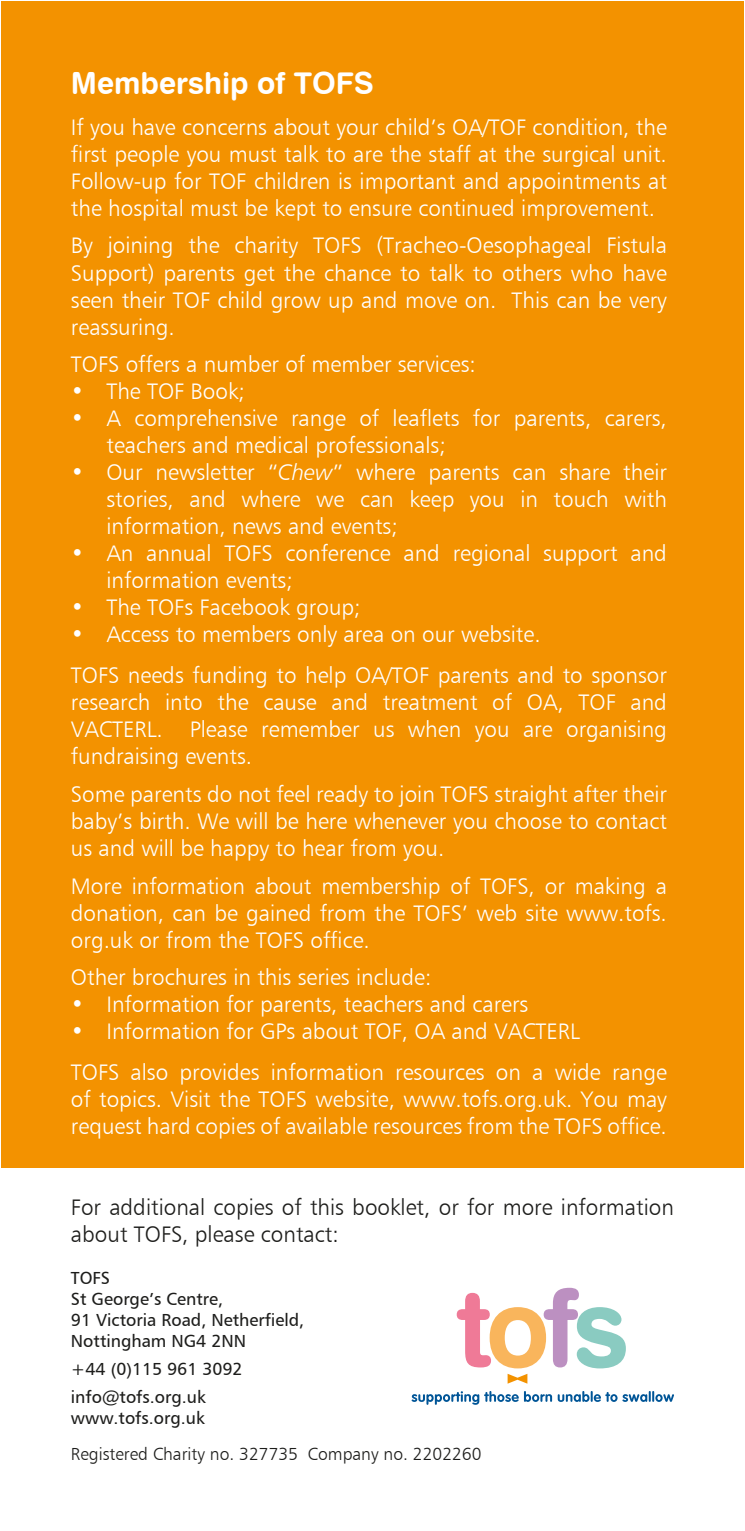
<style>
.page{position:relative;width:745px;height:1531px;background:#fff}
.page>*{position:absolute;margin:0;border:0;box-sizing:border-box;transform-origin:0 0}
.t1{font:30px "Swiss 721 BT Bold Rounded";color:#fff}
.t2{font:22.5px/27px "Humanist 777 BT Light B";color:#fff;text-align:justify}
.t3{font:22.5px/27px "Humanist 777 BT Light B";color:#1d1d1b}
.t4{font:17.5px/21px "Humanist 777 BT Roman B";color:#1d1d1b}
.t5{font:17.5px "Humanist 777 BT Light B";color:#1d1d1b}
.s1{font-family:"Humanist 777 BT Light Italic B"}
</style>
<div class="page">
<div style="left:1px;top:1px;width:742px;height:1166px;background:#f39200"></div>
<svg style="left:411px;top:1391px;width:140px;height:14px"></svg>
<svg style="left:557px;top:1391px;width:55px;height:11px"></svg>
<svg style="left:610px;top:1394px;width:7px;height:8px"></svg>
<svg style="left:622px;top:1391px;width:51px;height:11px"></svg>
<svg style="left:456px;top:1288px;width:169px;height:80px"></svg>
<svg style="left:507px;top:1374px;width:20px;height:9px"></svg>
<h1 class="t1" style="left:71px;top:64px;width:304px">Membership of TOFS</h1>
<p class="t2" style="left:71px;top:113px;width:597px">If you have concerns about your child’s OA/TOF condition, the first people you must talk to are the staff at the surgical unit.<br>Follow-up for TOF children is important and appointments at the hospital must be kept to ensure continued improvement.</p>
<p class="t2" style="left:71px;top:232px;width:597px">By joining the charity TOFS (Tracheo-Oesophageal Fistula Support) parents get the chance to talk to others who have seen their TOF child grow up and move on. This can be very reassuring.</p>
<p class="t2" style="left:71px;top:350px;width:406px">TOFS offers a number of member services:</p>
<p class="t2" style="left:71px;top:377px;width:175px">• The TOF Book;</p>
<p class="t2" style="left:106px;top:404px;width:561px;text-indent:-35px">• A comprehensive range of leaflets for parents, carers, teachers and medical professionals;</p>
<p class="t2" style="left:106px;top:458px;width:561px;text-indent:-35px">• Our newsletter “<span class="s1">Chew</span>” where parents can share their stories, and where we can keep you in touch with information, news and events;</p>
<p class="t2" style="left:106px;top:539px;width:561px;text-indent:-35px">• An annual TOFS conference and regional support and information events;</p>
<p class="t2" style="left:71px;top:593px;width:291px">• The TOFs Facebook group;</p>
<p class="t2" style="left:71px;top:613px;width:597px;line-height:41.2px">• Access to members only area on our website.<br>TOFS needs funding to help OA/TOF parents and to sponsor</p>
<p class="t2" style="left:71px;top:689px;width:597px">research into the cause and treatment of OA, TOF and VACTERL. Please remember us when you are organising fundraising events.</p>
<p class="t2" style="left:71px;top:780px;width:597px">Some parents do not feel ready to join TOFS straight after their baby’s birth. We will be here whenever you choose to contact us and will be happy to hear from you.</p>
<p class="t2" style="left:71px;top:872px;width:597px">More information about membership of TOFS, or making a donation, can be gained from the TOFS’ web site www.tofs. org.uk or from the TOFS office.</p>
<p class="t2" style="left:71px;top:963px;width:361px">Other brochures in this series include:</p>
<p class="t2" style="left:71px;top:990px;width:458px">• Information for parents, teachers and carers</p>
<p class="t2" style="left:71px;top:1010px;width:597px;line-height:41.2px">• Information for GPs about TOF, OA and VACTERL<br>TOFS also provides information resources on a wide range</p>
<p class="t2" style="left:71px;top:1086px;width:597px">of topics. Visit the TOFS website, www.tofs.org.uk. You may request hard copies of available resources from the TOFS office.</p>
<p class="t3" style="left:71px;top:1193px;width:604px">For additional copies of this booklet, or for more information about TOFS, please contact:</p>
<p class="t4" style="left:71px;top:1267px;width:234px">TOFS<br>St George’s Centre,<br>91 Victoria Road, Netherfield,<br>Nottingham NG4 2NN</p>
<p class="t4" style="left:71px;top:1354px;width:173px;line-height:28px">+44 (0)115 961 3092 info@tofs.org.uk</p>
<p class="t4" style="left:71px;top:1407px;width:135px">www.tofs.org.uk</p>
<p class="t5" style="left:71px;top:1443px;width:412px">Registered Charity no. 327735 Company no. 2202260</p>
</div>
